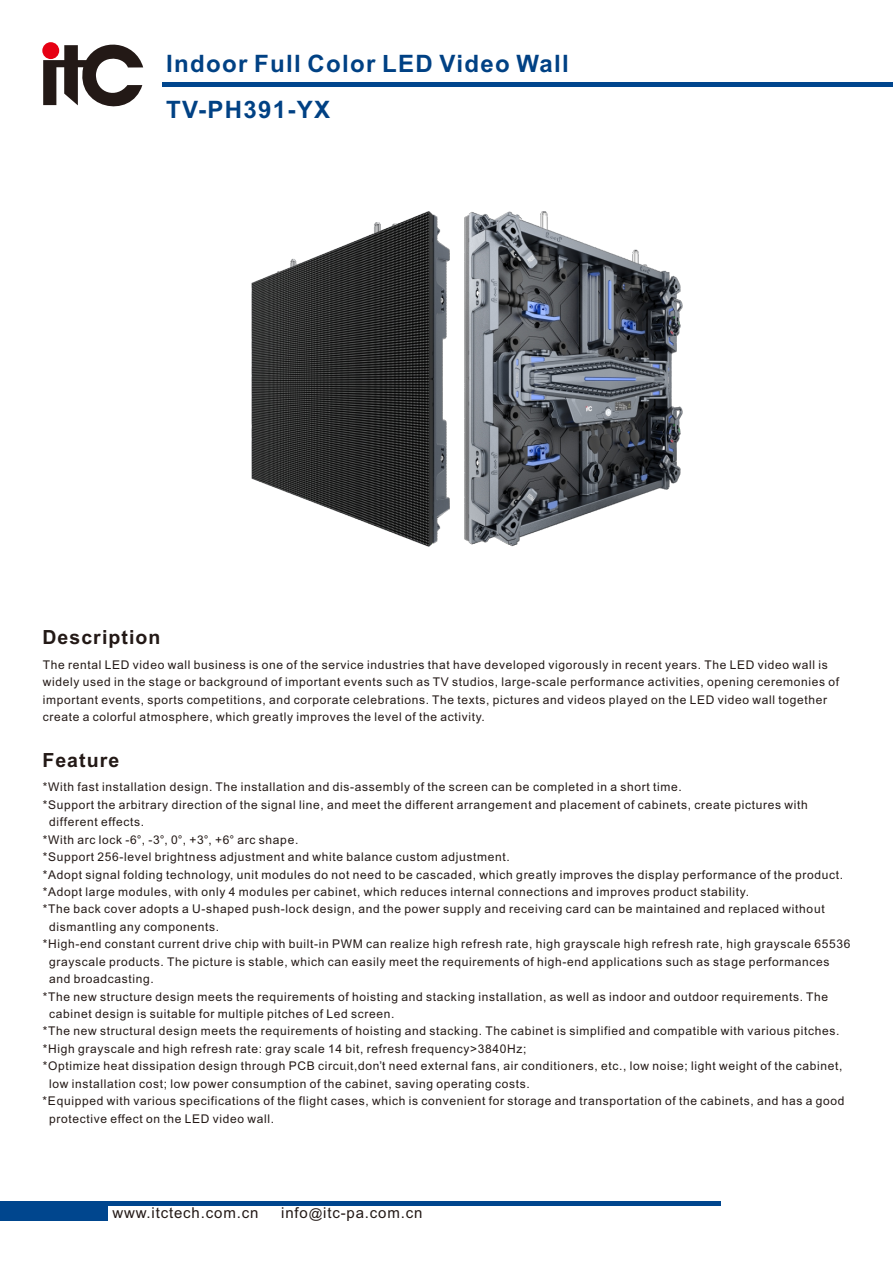
<style>
.page{position:relative;width:893px;height:1263px;background:#fff}
.page>*{position:absolute;margin:0;border:0;box-sizing:border-box;transform-origin:0 0}
.t1{font:700 24px "Arial";letter-spacing:.055em;color:#004184}
.t2{font:700 19.5px "Arial";letter-spacing:.055em;color:#231916}
.t3{font:15px "Arial";letter-spacing:.055em;color:#231916}
.t4{font:12px/17.4px "Arial";letter-spacing:.055em;color:#231916}
.s1{font-size:13.5px}
</style>
<div class="page">
<hr style="left:0;top:1202px;width:720px;height:4px;background:#00468e">
<div style="left:0;top:1202px;width:108px;height:18px;background:#00468e"></div>
<hr style="left:163px;top:82px;width:730px;height:4px;background:#00468e">
<svg style="left:43px;top:42px;width:100px;height:65px"></svg>
<img style="left:251px;top:211px;width:432px;height:336px">
<h1 class="t1" style="left:166px;top:54px;width:404px">Indoor Full Color LED Video Wall</h1>
<h1 class="t1" style="left:166px;top:101px;width:166px">TV-PH391-YX</h1>
<h2 class="t2" style="left:42px;top:630px;width:120px">Description</h2>
<p class="t4" style="left:43px;top:657px;width:798px">The rental LED video wall business is one of the service industries that have developed vigorously in recent years. The LED video wall is widely used in the stage or background of important events such as TV studios, large-scale performance activities, opening ceremonies of important events, sports competitions, and corporate celebrations. The texts, pictures and videos played on the LED video wall together create a colorful atmosphere, which greatly improves the level of the activity.</p>
<h2 class="t2" style="left:42px;top:752px;width:78px">Feature</h2>
<p class="t4" style="left:43px;top:780px;width:640px">*With fast installation design. The installation and dis-assembly of the screen can be completed in a short time.</p>
<p class="t4" style="left:43px;top:797px;width:766px">*Support the arbitrary direction of the signal line, and meet the different arrangement and placement of cabinets, create pictures with</p>
<p class="t4" style="left:49px;top:814px;width:96px">different effects.</p>
<p class="t4" style="left:43px;top:832px;width:257px">*With arc lock -6°, -3°, 0°, +3°, +6° arc shape.</p>
<p class="t4" style="left:43px;top:849px;width:468px">*Support 256-level brightness adjustment and white balance custom adjustment.</p>
<p class="t4" style="left:43px;top:867px;width:802px">*Adopt signal folding technology, unit modules do not need to be cascaded, which greatly improves the display performance of the product.</p>
<p class="t4" style="left:43px;top:884px;width:708px">*Adopt large modules, with only 4 modules per cabinet, which reduces internal connections and improves product stability.</p>
<p class="t4" style="left:43px;top:902px;width:783px">*The back cover adopts a U-shaped push-lock design, and the power supply and receiving card can be maintained and replaced without</p>
<p class="t4" style="left:49px;top:919px;width:172px">dismantling any components.</p>
<p class="t4" style="left:43px;top:936px;width:809px">*High-end constant current drive chip with built-in PWM can realize high refresh rate, high grayscale high refresh rate, high grayscale 65536</p>
<p class="t4" style="left:49px;top:954px;width:782px">grayscale products. The picture is stable, which can easily meet the requirements of high-end applications such as stage performances</p>
<p class="t4" style="left:49px;top:971px;width:106px">and broadcasting.</p>
<p class="t4" style="left:43px;top:989px;width:787px">*The new structure design meets the requirements of hoisting and stacking installation, as well as indoor and outdoor requirements. The</p>
<p class="t4" style="left:49px;top:1006px;width:347px">cabinet design is suitable for multiple pitches of Led screen.</p>
<p class="t4" style="left:43px;top:1023px;width:798px">*The new structural design meets the requirements of hoisting and stacking. The cabinet is simplified and compatible with various pitches.</p>
<p class="t4" style="left:43px;top:1041px;width:485px">*High grayscale and high refresh rate: gray scale 14 bit, refresh frequency&gt;3840Hz;</p>
<p class="t4" style="left:43px;top:1058px;width:801px">*Optimize heat dissipation design through PCB circuit,don’t need external fans, air conditioners, etc., low noise; light weight of the cabinet,</p>
<p class="t4" style="left:49px;top:1076px;width:482px">low installation cost; low power consumption of the cabinet, saving operating costs.</p>
<p class="t4" style="left:43px;top:1093px;width:803px">*Equipped with various specifications of the flight cases, which is convenient for storage and transportation of the cabinets, and has a good</p>
<p class="t4" style="left:49px;top:1111px;width:227px">protective effect on the LED video wall.</p>
<p class="t3" style="left:112px;top:1207px;width:147px">www.itctech.com.cn</p>
<p class="t3" style="left:281px;top:1207px;width:143px">info<span class="s1">@</span>itc-pa.com.cn</p>
</div>
